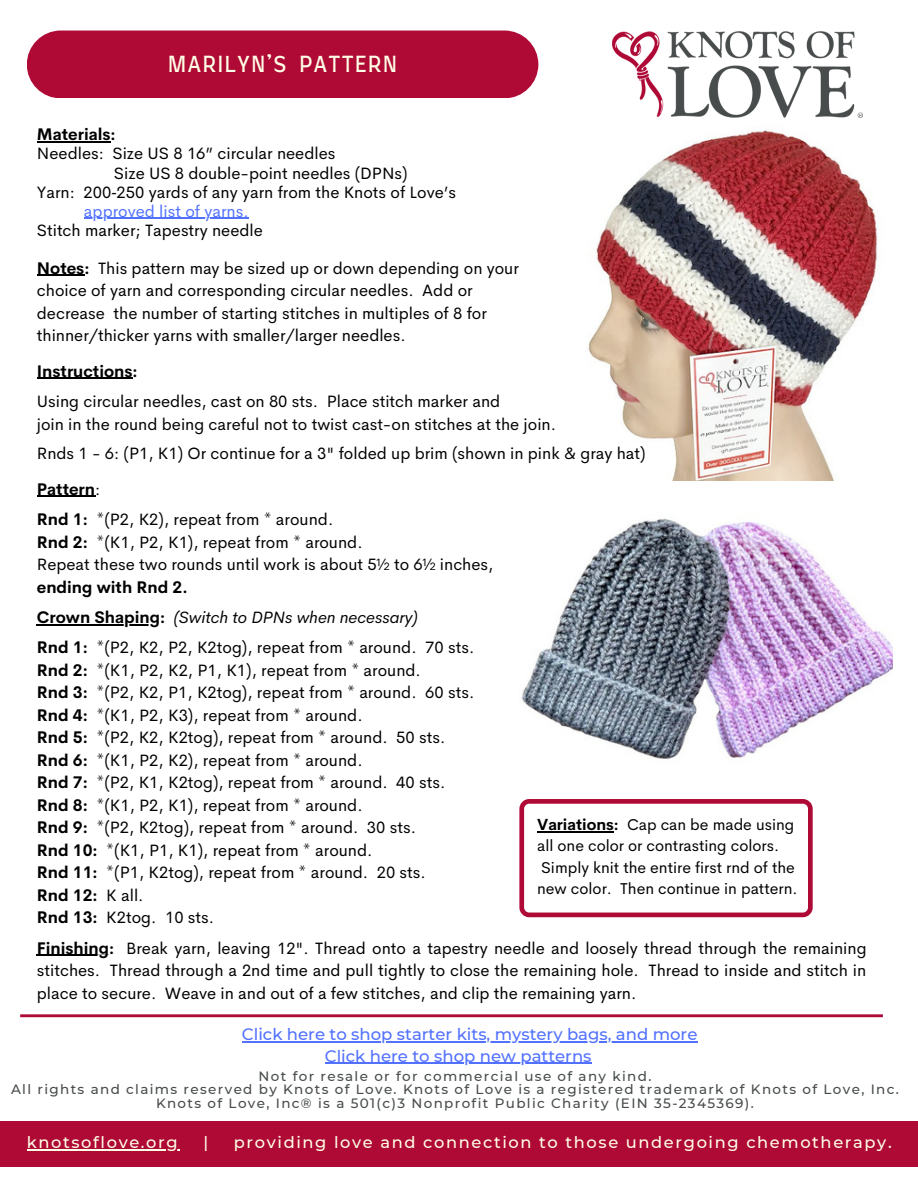
<style>
.page{position:relative;width:918px;height:1188px;background:#fff}
.page>*{position:absolute;margin:0;border:0;box-sizing:border-box;transform-origin:0 0}
.t1{font:21.3px "Farro";letter-spacing:.05em;color:#fffee6}
.t2{font:16.5px/22.5px "Cerebri Sans";color:#000}
.t3{font:500 16.5px/21.3px "Montserrat";color:#5271ff}
.t4{font:700 16.5px "Cerebri Sans";color:#000}
.t5{font:16.5px "Cerebri Sans";color:#5271ff}
.t6{font:500 16.2px "Montserrat";letter-spacing:.1em;color:#fffee6}
.t7{font:15.75px/21.3px "Cerebri Sans";color:#000}
.t8{font:500 13.5px/13.5px "Montserrat";letter-spacing:.1em;color:#484c4c;text-align:center}
.s1{font-family:"Noto Sans"}
.s2{font-weight:700}
.s3{font-style:italic}
</style>
<div class="page">
<div style="left:0;top:1121px;width:918px;height:46px;background:#af0936"></div>
<div style="left:27px;top:31px;width:511px;height:67px;background:#af0936;border-radius:34px"></div>
<img style="left:612px;top:31px;width:251px;height:86px">
<svg style="left:20px;top:1014px;width:863px;height:3px;background:#b8254d"></svg>
<img style="left:588px;top:130px;width:290px;height:350px">
<hr style="left:37px;top:378px;width:96px;height:1px;background:#000">
<hr style="left:37px;top:496px;width:58px;height:1px;background:#000">
<hr style="left:37px;top:624px;width:123px;height:1px;background:#000">
<hr style="left:37px;top:955px;width:72px;height:1px;background:#000">
<svg style="left:519px;top:799px;width:294px;height:118px"></svg>
<hr style="left:537px;top:831px;width:77px;height:1px;background:#000">
<img style="left:521px;top:518px;width:372px;height:241px">
<hr style="left:37px;top:141px;width:74px;height:2px;background:#000">
<hr style="left:84px;top:218px;width:165px;height:1px;background:#5271ff">
<hr style="left:27px;top:1149px;width:152px;height:1px;background:#fffee6">
<hr style="left:242px;top:1041px;width:455px;height:1px;background:#5271ff">
<hr style="left:325px;top:1063px;width:267px;height:1px;background:#5271ff">
<hr style="left:37px;top:275px;width:47px;height:1px;background:#000">
<p class="t1" style="left:168px;top:55px;width:231px">MARILYN’S PATTERN</p>
<p class="t4" style="left:37px;top:124px;width:80px">Materials:</p>
<p class="t2" style="left:37px;top:142px;width:300px">Needles: Size US 8 16” circular needles</p>
<p class="t2" style="left:114px;top:162px;width:295px">Size US 8 double-point needles (DPNs)</p>
<p class="t2" style="left:37px;top:181px;width:421px">Yarn: 200<span class="s1">‑</span>250 yards of any yarn from the Knots of Love’s</p>
<p class="t5" style="left:84px;top:200px;width:166px">approved list of yarns.</p>
<p class="t2" style="left:37px;top:219px;width:228px">Stitch marker; Tapestry needle</p>
<p class="t2" style="left:37px;top:257px;width:484px"><span class="s2">Notes:</span> This pattern may be sized up or down depending on your choice of yarn and corresponding circular needles. Add or decrease the number of starting stitches in multiples of 8 for thinner/thicker yarns with smaller/larger needles.</p>
<p class="t4" style="left:37px;top:360px;width:102px">Instructions:</p>
<p class="t2" style="left:37px;top:390px;width:521px">Using circular needles, cast on 80 sts. Place stitch marker and<br>join in the round being careful not to twist cast-on stitches at the join.</p>
<p class="t2" style="left:37px;top:435px;width:610px;line-height:36px">Rnds 1 - 6: (P1, K1) Or continue for a 3" folded up brim (shown in pink &amp; gray hat)<br><span class="s2">Pattern</span>:</p>
<p class="t2" style="left:37px;top:508px;width:458px"><span class="s2">Rnd 1:</span> *(P2, K2), repeat from * around.<br><span class="s2">Rnd 2:</span> *(K1, P2, K1), repeat from * around.<br>Repeat these two rounds until work is about 5½ to 6½ inches,</p>
<p class="t2" style="left:37px;top:572px;width:439px;line-height:30.3px"><span class="s2">ending with Rnd 2.<br>Crown Shaping:</span> <span class="s3">(Switch to DPNs when necessary)<br></span><span class="s2">Rnd 1:</span> *(P2, K2, P2, K2tog), repeat from * around. 70 sts.</p>
<p class="t2" style="left:37px;top:659px;width:439px"><span class="s2">Rnd 2:</span> *(K1, P2, K2, P1, K1), repeat from * around.<br><span class="s2">Rnd 3:</span> *(P2, K2, P1, K2tog), repeat from * around. 60 sts.<br><span class="s2">Rnd 4:</span> *(K1, P2, K3), repeat from * around.<br><span class="s2">Rnd 5:</span> *(P2, K2, K2tog), repeat from * around. 50 sts.<br><span class="s2">Rnd 6:</span> *(K1, P2, K2), repeat from * around.<br><span class="s2">Rnd 7:</span> *(P2, K1, K2tog), repeat from * around. 40 sts.<br><span class="s2">Rnd 8:</span> *(K1, P2, K1), repeat from * around.<br><span class="s2">Rnd 9:</span> *(P2, K2tog), repeat from * around. 30 sts.<br><span class="s2">Rnd 10:</span> *(K1, P1, K1), repeat from * around.<br><span class="s2">Rnd 11:</span> *(P1, K2tog), repeat from * around. 20 sts.<br><span class="s2">Rnd 12:</span> K all.<br><span class="s2">Rnd 13:</span> K2tog. 10 sts.</p>
<p class="t2" style="left:37px;top:937px;width:831px;text-align:justify"><span class="s2">Finishing:</span> Break yarn, leaving 12". Thread onto a tapestry needle and loosely thread through the remaining stitches. Thread through a 2nd time and pull tightly to close the remaining hole. Thread to inside and stitch in place to secure. Weave in and out of a few stitches, and clip the remaining yarn.</p>
<p class="t7" style="left:537px;top:814px;width:262px"><span class="s2">Variations:</span> Cap can be made using all one color or contrasting colors.<br>Simply knit the entire first rnd of the new color. Then continue in pattern.</p>
<p class="t3" style="left:325px;top:1024px;width:374px;text-indent:-83px">Click here to shop starter kits, mystery bags, and more<br>Click here to shop new patterns</p>
<p class="t8" style="left:11px;top:1069px;width:889px">Not for resale or for commercial use of any kind.<br>All rights and claims reserved by Knots of Love. Knots of Love is a registered trademark of Knots of Love, Inc.<br>Knots of Love, Inc® is a 501(c)3 Nonprofit Public Charity (EIN 35-2345369).</p>
<p class="t6" style="left:27px;top:1132px;width:152px">knotsoflove.org</p>
<p class="t6" style="left:203px;top:1132px;width:6px">|</p>
<p class="t6" style="left:234px;top:1132px;width:659px">providing love and connection to those undergoing chemotherapy.</p>
</div>
